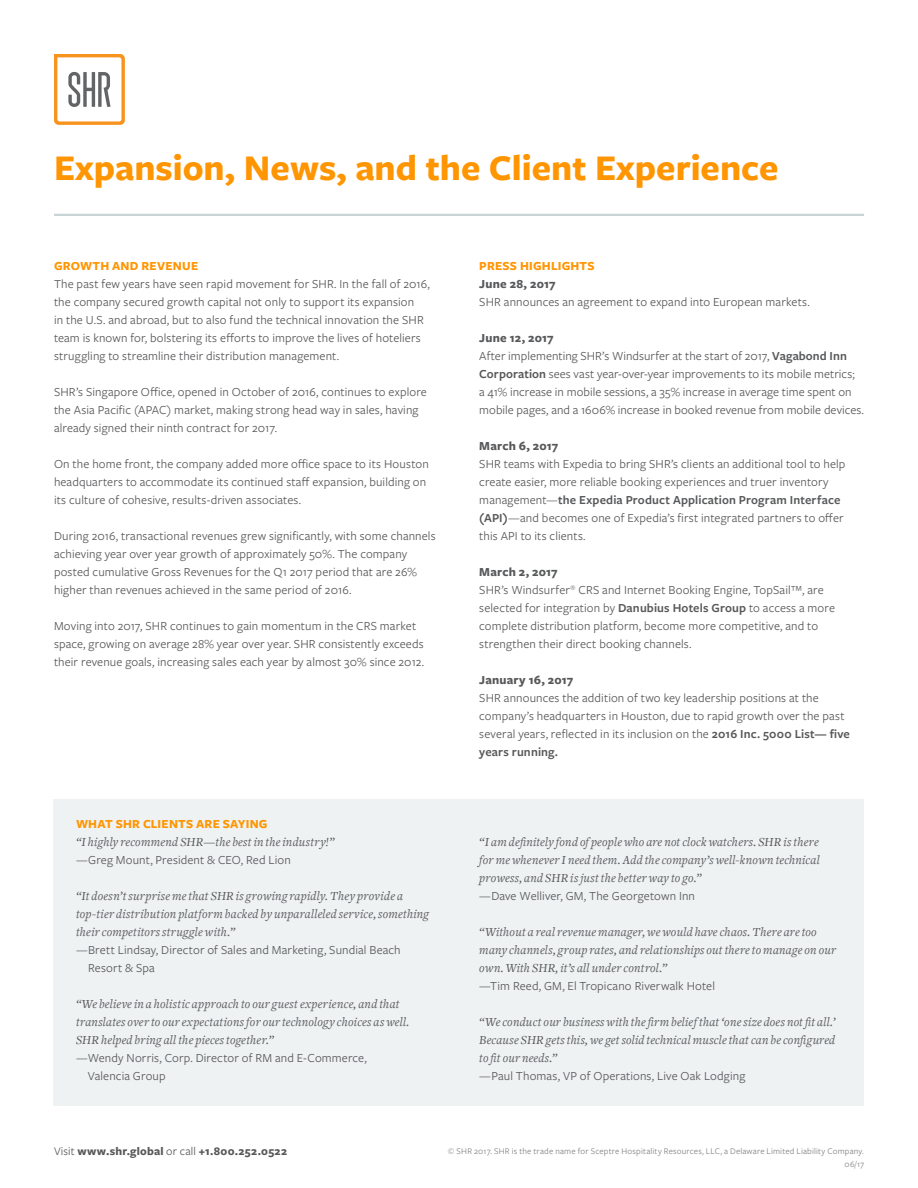
<style>
.page{position:relative;width:918px;height:1188px;background:#fff}
.page>*{position:absolute;margin:0;border:0;box-sizing:border-box;transform-origin:0 0}
.headline-Product_FLY{font:700 37.5px "Freight Sans Pro";color:#ff9500}
.copy-Product_FLY{font:12.75px/18px "Freight Sans Pro";letter-spacing:.01em;color:#57585a}
.quote{font:italic 12.75px/18px "Freight Text";letter-spacing:.015em;color:#57585a}
.copy{font:12.75px/18px "Freight Sans Pro";letter-spacing:.01em;color:#57585a}
.News-date{font:700 12.75px "Freight Sans Pro";letter-spacing:.015em;color:#57585a}
.copy-2{font:700 12.75px "Freight Sans Pro";letter-spacing:.015em;color:#ff9500}
.t1{font:700 12px "Freight Sans Pro";letter-spacing:.02em;color:#57585a}
.t2{font:9px "Freight Sans Pro";letter-spacing:.02em;color:#808285}
.s1{font-weight:600}
.s2{font-weight:400}
</style>
<div class="page">
<svg style="left:54px;top:54px;width:71px;height:71px"></svg>
<div style="left:54px;top:799px;width:810px;height:307px;background:#eef2f3"></div>
<hr style="left:54px;top:214px;width:810px;height:2px;background:#c8d3d5">
<p class="headline-Product_FLY" style="left:54px;top:142px;width:726px">Expansion, News, and the Client Experience</p>
<p class="copy-2" style="left:54px;top:257px;width:146px">GROWTH AND REVENUE</p>
<p class="copy-Product_FLY" style="left:54px;top:274px;width:377px">The past few years have seen rapid movement for SHR. In the fall of 2016, the company secured growth capital not only to support its expansion<br>in the U.S. and abroad, but to also fund the technical innovation the SHR team is known for, bolstering its efforts to improve the lives of hoteliers struggling to streamline their distribution management.</p>
<p class="copy-Product_FLY" style="left:54px;top:382px;width:374px">SHR’s Singapore Office, opened in October of 2016, continues to explore the Asia Pacific (APAC) market, making strong head way in sales, having already signed their ninth contract for 2017.</p>
<p class="copy-Product_FLY" style="left:54px;top:454px;width:376px">On the home front, the company added more office space to its Houston headquarters to accommodate its continued staff expansion, building on its culture of cohesive, results-driven associates.</p>
<p class="copy-Product_FLY" style="left:54px;top:526px;width:383px">During 2016, transactional revenues grew significantly, with some channels achieving year over year growth of approximately 50%. The company posted cumulative Gross Revenues for the Q1 2017 period that are 26% higher than revenues achieved in the same period of 2016.</p>
<p class="copy-Product_FLY" style="left:54px;top:616px;width:372px">Moving into 2017, SHR continues to gain momentum in the CRS market space, growing on average 28% year over year. SHR consistently exceeds their revenue goals, increasing sales each year by almost 30% since 2012.</p>
<p class="copy-2" style="left:76px;top:815px;width:193px">WHAT SHR CLIENTS ARE SAYING</p>
<p class="quote" style="left:76px;top:833px;width:260px">“I highly recommend SHR—the best in the industry!”</p>
<p class="copy" style="left:76px;top:850px;width:216px">—Greg Mount, President &amp; CEO, Red Lion</p>
<p class="quote" style="left:76px;top:887px;width:354px">“It doesn’t surprise me that SHR is growing rapidly. They provide a top-tier distribution platform backed by unparalleled service, something their competitors struggle with.”</p>
<p class="copy" style="left:88px;top:940px;width:314px;text-indent:-12px">—Brett Lindsay, Director of Sales and Marketing, Sundial Beach<br>Resort &amp; Spa</p>
<p class="quote" style="left:76px;top:995px;width:335px">“We believe in a holistic approach to our guest experience, and that translates over to our expectations for our technology choices as well.<br>SHR helped bring all the pieces together.”</p>
<p class="copy" style="left:88px;top:1048px;width:281px;text-indent:-12px">—Wendy Norris, Corp. Director of RM and E-Commerce,<br>Valencia Group</p>
<p class="copy-2" style="left:479px;top:257px;width:117px">PRESS HIGHLIGHTS</p>
<p class="News-date" style="left:479px;top:275px;width:78px">June 28, 2017</p>
<p class="copy-Product_FLY" style="left:479px;top:292px;width:332px">SHR announces an agreement to expand into European markets.</p>
<p class="News-date" style="left:479px;top:329px;width:76px">June 12, 2017</p>
<p class="copy-Product_FLY" style="left:479px;top:346px;width:386px">After implementing SHR’s Windsurfer at the start of 2017, <span class="s1">Vagabond Inn Corporation</span> sees vast year-over-year improvements to its mobile metrics;<br>a 41% increase in mobile sessions, a 35% increase in average time spent on mobile pages, and a 1606% increase in booked revenue from mobile devices.</p>
<p class="News-date" style="left:479px;top:437px;width:81px">March 6, 2017</p>
<p class="copy-Product_FLY" style="left:479px;top:454px;width:368px">SHR teams with Expedia to bring SHR’s clients an additional tool to help create easier, more reliable booking experiences and truer inventory management—<span class="s1">the Expedia Product Application Program Interface (API)</span>—and becomes one of Expedia’s first integrated partners to offer this API to its clients.</p>
<p class="News-date" style="left:479px;top:563px;width:80px">March 2, 2017</p>
<p class="copy-Product_FLY" style="left:479px;top:580px;width:357px">SHR’s Windsurfer<sup>®</sup> CRS and Internet Booking Engine, TopSail™, are selected for integration by <span class="s1">Danubius Hotels Group</span> to access a more complete distribution platform, become more competitive, and to strengthen their direct booking channels.</p>
<p class="News-date" style="left:479px;top:671px;width:96px">January 16, 2017</p>
<p class="copy-Product_FLY" style="left:479px;top:688px;width:372px">SHR announces the addition of two key leadership positions at the company’s headquarters in Houston, due to rapid growth over the past several years, reflected in its inclusion on the <span class="s1">2016 Inc. 5000 List— five years running.</span></p>
<p class="quote" style="left:479px;top:833px;width:342px;text-align:justify">“I am definitely fond of people who are not clock watchers. SHR is there for me whenever I need them. Add the company’s well-known technical prowess, and SHR is just the better way to go.”</p>
<p class="copy" style="left:479px;top:886px;width:217px">—Dave Welliver, GM, The Georgetown Inn</p>
<p class="quote" style="left:479px;top:923px;width:358px">“Without a real revenue manager, we would have chaos. There are too many channels, group rates, and relationships out there to manage on our own. With SHR, it’s all under control.”</p>
<p class="copy" style="left:479px;top:976px;width:237px">—Tim Reed, GM, El Tropicano Riverwalk Hotel</p>
<p class="quote" style="left:479px;top:1013px;width:358px;text-align:justify">“We conduct our business with the firm belief that ‘one size does not fit all.’ Because SHR gets this, we get solid technical muscle that can be configured to fit our needs.”</p>
<p class="copy" style="left:479px;top:1066px;width:268px">—Paul Thomas, VP of Operations, Live Oak Lodging</p>
<p class="t1" style="left:54px;top:1143px;width:235px"><span class="s2">Visit</span> www.shr.global <span class="s2">or call</span> +1.800.252.0522</p>
<p class="t2" style="left:448px;top:1145px;width:418px">© SHR 2017. SHR is the trade name for Sceptre Hospitality Resources, LLC, a Delaware Limited Liability Company.</p>
<p class="t2" style="left:845px;top:1158px;width:21px">06/17</p>
</div>
